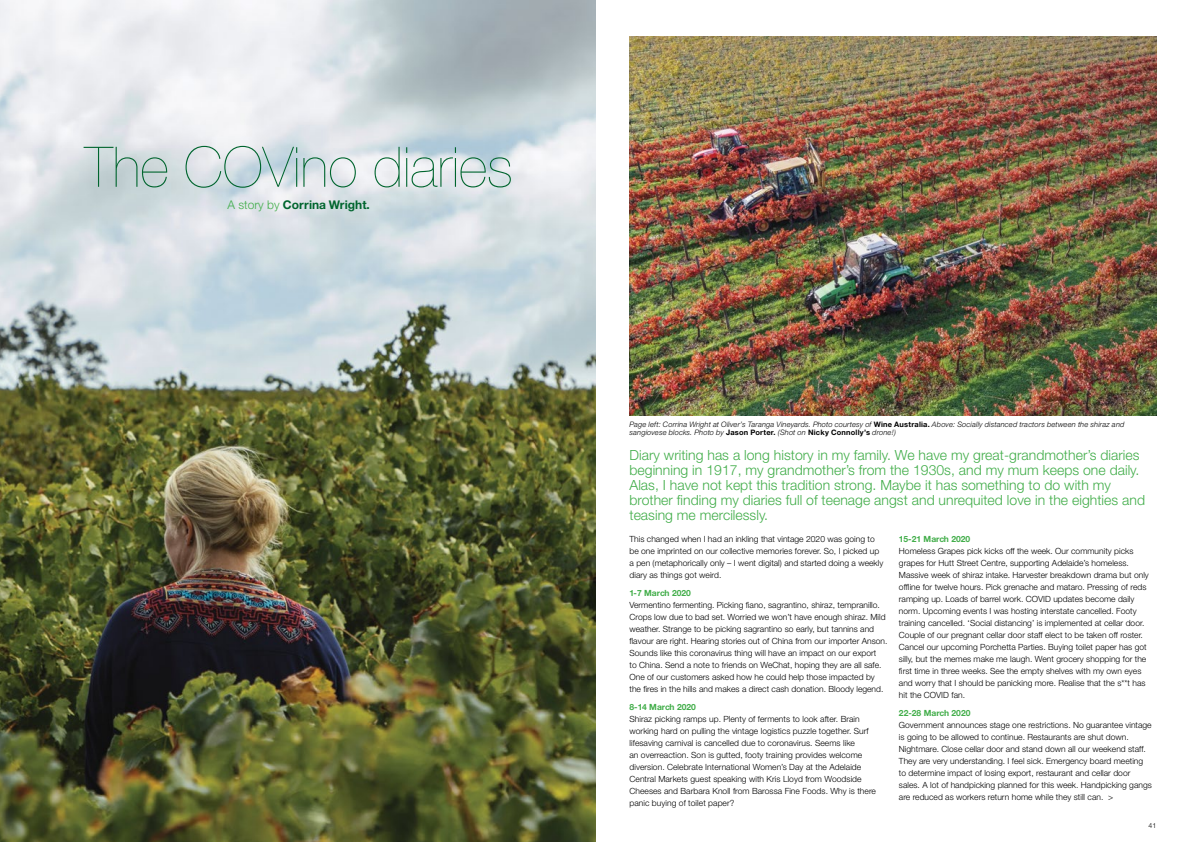
<style>
.page{position:relative;width:1191px;height:842px;background:#fff}
.page>*{position:absolute;margin:0;border:0;box-sizing:border-box;transform-origin:0 0}
.t1{font:200 56px "Helvetica Neue CE";color:#00652e}
.t2{font:300 14px/15px "Helvetica Neue CE";color:#41ad49}
.t3{font:700 12px "Helvetica Neue CE";color:#00652e}
.t4{font:300 8.5px/12px "Helvetica Neue CE";color:#000}
.t5{font:700 8.5px "Helvetica Neue CE";color:#41ad49}
.t6{font:italic 300 7.5px/8px "Helvetica Neue CE";letter-spacing:.015em;color:#000}
.t7{font:300 7px "Helvetica Neue CE";color:#000}
.s1{font-weight:300;color:#41ad49}
.s2{font-weight:700;font-style:normal}
</style>
<div class="page">
<img style="left:0;top:0;width:595px;height:842px">
<img style="left:629px;top:36px;width:527px;height:380px">
<h1 class="t1" style="left:85px;top:134px;width:430px">The COVino diaries</h1>
<h3 class="t3" style="left:228px;top:197px;width:144px"><span class="s1">A story by</span> Corrina Wright.</h3>
<p class="t6" style="left:629px;top:420px;width:496px">Page left: Corrina Wright at Oliver’s Taranga Vineyards. Photo courtesy of <span class="s2">Wine Australia.</span> Above: Socially distanced tractors between the shiraz and sangiovese blocks. Photo by <span class="s2">Jason Porter.</span> (Shot on <span class="s2">Nicky Connolly’s</span> drone!)</p>
<p class="t2" style="left:629px;top:447px;width:517px">Diary writing has a long history in my family. We have my great-grandmother’s diaries beginning in 1917, my grandmother’s from the 1930s, and my mum keeps one daily.<br>Alas, I have not kept this tradition strong. Maybe it has something to do with my brother finding my diaries full of teenage angst and unrequited love in the eighties and teasing me mercilessly.</p>
<p class="t4" style="left:629px;top:533px;width:255px">This changed when I had an inkling that vintage 2020 was going to be one imprinted on our collective memories forever. So, I picked up a pen (metaphorically only – I went digital) and started doing a weekly diary as things got weird.</p>
<p class="t5" style="left:629px;top:588px;width:63px">1-7 March 2020</p>
<p class="t4" style="left:629px;top:599px;width:259px">Vermentino fermenting. Picking fiano, sagrantino, shiraz, tempranillo.<br>Crops low due to bad set. Worried we won’t have enough shiraz. Mild weather. Strange to be picking sagrantino so early, but tannins and flavour are right. Hearing stories out of China from our importer Anson.<br>Sounds like this coronavirus thing will have an impact on our export<br>to China. Send a note to friends on WeChat, hoping they are all safe.<br>One of our customers asked how he could help those impacted by the fires in the hills and makes a direct cash donation. Bloody legend.</p>
<p class="t5" style="left:629px;top:702px;width:68px">8-14 March 2020</p>
<p class="t4" style="left:629px;top:713px;width:248px">Shiraz picking ramps up. Plenty of ferments to look after. Brain working hard on pulling the vintage logistics puzzle together. Surf lifesaving carnival is cancelled due to coronavirus. Seems like<br>an overreaction. Son is gutted, footy training provides welcome diversion. Celebrate International Women’s Day at the Adelaide Central Markets guest speaking with Kris Lloyd from Woodside Cheeses and Barbara Knoll from Barossa Fine Foods. Why is there panic buying of toilet paper?</p>
<p class="t5" style="left:899px;top:534px;width:73px">15-21 March 2020</p>
<p class="t4" style="left:899px;top:545px;width:251px">Homeless Grapes pick kicks off the week. Our community picks grapes for Hutt Street Centre, supporting Adelaide’s homeless.<br>Massive week of shiraz intake. Harvester breakdown drama but only offline for twelve hours. Pick grenache and mataro. Pressing of reds ramping up. Loads of barrel work. COVID updates become daily norm. Upcoming events I was hosting interstate cancelled. Footy training cancelled. ‘Social distancing’ is implemented at cellar door.<br>Couple of our pregnant cellar door staff elect to be taken off roster.<br>Cancel our upcoming Porchetta Parties. Buying toilet paper has got silly, but the memes make me laugh. Went grocery shopping for the first time in three weeks. See the empty shelves with my own eyes and worry that I should be panicking more. Realise that the s**t has hit the COVID fan.</p>
<p class="t5" style="left:899px;top:708px;width:73px">22-28 March 2020</p>
<p class="t4" style="left:899px;top:719px;width:254px">Government announces stage one restrictions. No guarantee vintage is going to be allowed to continue. Restaurants are shut down.<br>Nightmare. Close cellar door and stand down all our weekend staff.<br>They are very understanding. I feel sick. Emergency board meeting to determine impact of losing export, restaurant and cellar door sales. A lot of handpicking planned for this week. Handpicking gangs are reduced as workers return home while they still can. &gt;</p>
<p class="t7" style="left:1148px;top:822px;width:9px">41</p>
</div>
